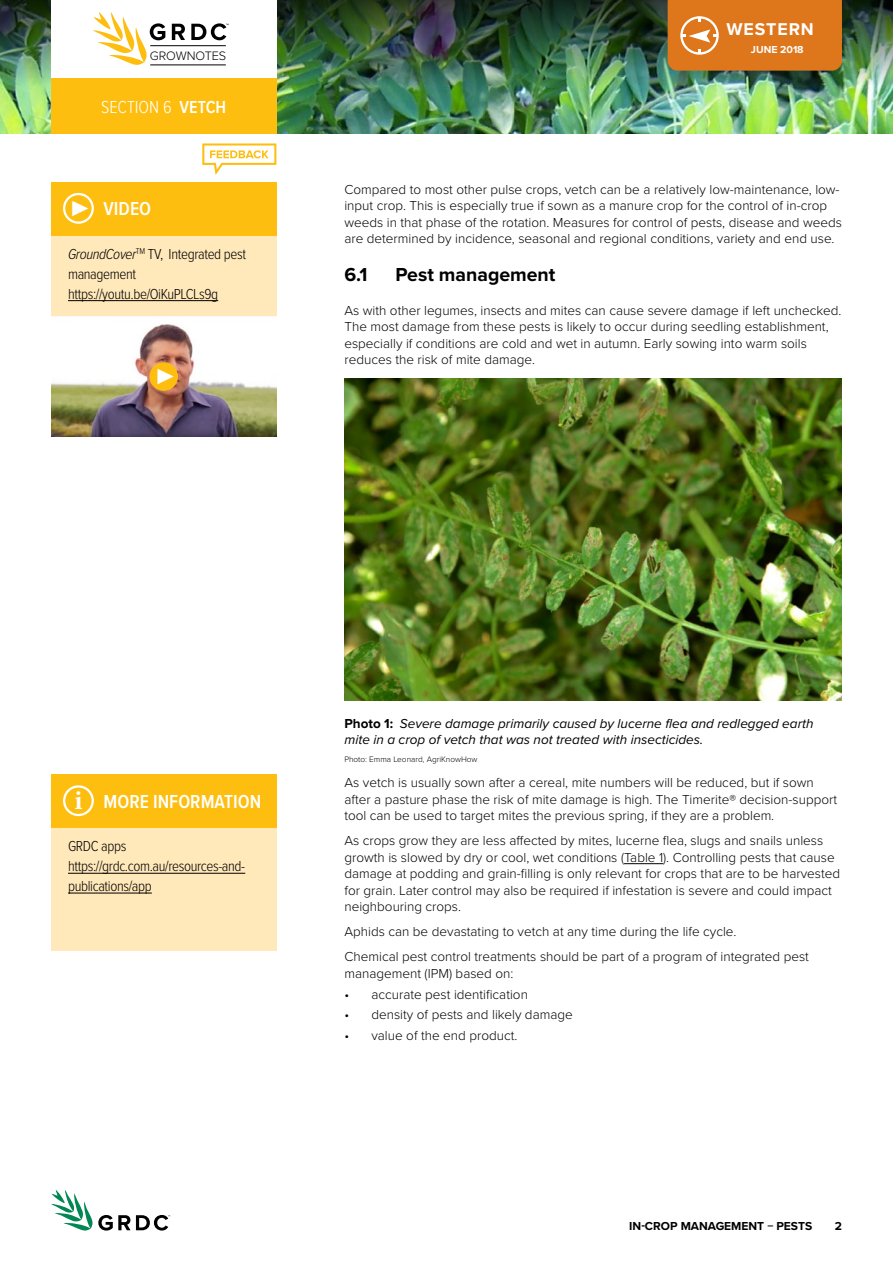
<style>
.page{position:relative;width:893px;height:1263px;background:#fff}
.page>*{position:absolute;margin:0;border:0;box-sizing:border-box;transform-origin:0 0}
.t1{font:700 33px "Minion Pro";color:#fff}
.t2{font:600 19.5px "Proxima Nova Cond";color:#fff}
.t3{font:700 19.5px "Proxima Nova";color:#000}
.t4{font:300 18px "Proxima Nova Cond";color:#fff}
.t5{font:700 17.7px "Proxima Nova";letter-spacing:.05em;color:#fff}
.t6{font:300 15px/19.8px "Proxima Nova Cond";letter-spacing:-.025em;color:#000}
.t7{font:300 13.5px/16.5px "Proxima Nova";color:#000}
.t8{font:italic 13.5px/16.5px "Proxima Nova";color:#000}
.t9{font:300 12.75px "Proxima Nova";letter-spacing:-.01em;color:#000}
.t10{font:700 12px "Proxima Nova";color:#000}
.t11{font:700 10.5px "Proxima Nova";color:#fff}
.t12{font:300 8.25px "Proxima Nova";color:#000}
.s1{font-weight:600}
.s2{font-family:"Minion Pro";font-weight:700;font-size:33px}
.s3{font-style:italic}
.s4{font-family:"Minion Pro";font-weight:700;font-size:27px}
.s5{font-weight:700;font-style:normal}
</style>
<div class="page">
<img style="left:0;top:117px;width:893px;height:16px">
<img style="left:0;top:0;width:893px;height:117px">
<svg style="left:51px;top:1190px;width:119px;height:41px"></svg>
<div style="left:51px;top:0;width:225px;height:81px;background:#fff"></div>
<div style="left:51px;top:78px;width:225px;height:55px;background:#febe10"></div>
<hr style="left:150px;top:45px;width:76px;height:1px;background:#000">
<hr style="left:150px;top:65px;width:76px;height:1px;background:#000">
<svg style="left:93px;top:12px;width:72px;height:53px"></svg>
<svg style="left:172px;top:24px;width:13px;height:16px"></svg>
<svg style="left:191px;top:23px;width:38px;height:17px"></svg>
<div style="left:668px;top:0;width:174px;height:71px;background:#de761c"></div>
<hr style="left:624px;top:863px;width:39px;height:1px;background:#000">
<div style="left:51px;top:183px;width:225px;height:175px;background:#ffe8ba"></div>
<hr style="left:68px;top:300px;width:150px;height:1px;background:#000">
<div style="left:51px;top:182px;width:225px;height:53px;background:#febe10"></div>
<div style="left:63px;top:193px;width:31px;height:31px;border:2px solid #fff;border-radius:50%"></div>
<img style="left:51px;top:316px;width:225px;height:120px">
<div style="left:149px;top:362px;width:29px;height:29px;background:#febe10;border-radius:50%"></div>
<img style="left:344px;top:379px;width:498px;height:321px">
<div style="left:51px;top:775px;width:225px;height:175px;background:#ffe8ba"></div>
<hr style="left:68px;top:873px;width:177px;height:1px;background:#000">
<hr style="left:68px;top:893px;width:84px;height:1px;background:#000">
<div style="left:51px;top:774px;width:225px;height:54px;background:#febe10"></div>
<div style="left:63px;top:785px;width:31px;height:31px;border:2px solid #fff;border-radius:50%"></div>
<svg style="left:202px;top:143px;width:74px;height:32px"></svg>
<p class="t9" style="left:150px;top:48px;width:78px">GROWNOTES</p>
<h3 class="t4" style="left:101px;top:94px;width:127px">Section 6 <span class="s1">VETCH</span></h3>
<h2 class="t2" style="left:70px;top:194px;width:83px"><span class="s2">▶</span> VIDEO</h2>
<p class="t6" style="left:68px;top:243px;width:180px"><span class="s3">GroundCover</span><sup>TM</sup> TV, Integrated pest management https://youtu.be/OiKuPLCLs9g</p>
<h1 class="t1" style="left:155px;top:351px;width:21px">▶</h1>
<h3 class="t5" style="left:726px;top:19px;width:89px">WESTERN</h3>
<p class="t11" style="left:751px;top:41px;width:54px">JUNE 2018</p>
<p class="t7" style="left:344px;top:180px;width:499px">Compared to most other pulse crops, vetch can be a relatively low-maintenance, low&shy;input crop. This is especially true if sown as a manure crop for the control of in-crop weeds in that phase of the rotation. Measures for control of pests, disease and weeds are determined by incidence, seasonal and regional conditions, variety and end use.</p>
<h2 class="t3" style="left:344px;top:260px;width:24px">6.1</h2>
<h2 class="t3" style="left:395px;top:260px;width:162px">PEST MANAGEMENT</h2>
<p class="t7" style="left:344px;top:301px;width:498px">As with other legumes, insects and mites can cause severe damage if left unchecked.<br>The most damage from these pests is likely to occur during seedling establishment, especially if conditions are cold and wet in autumn. Early sowing into warm soils reduces the risk of mite damage.</p>
<h2 class="t2" style="left:74px;top:787px;width:188px"><span class="s4">i</span> MORE INFORMATION</h2>
<p class="t6" style="left:68px;top:836px;width:179px">GRDC apps https://grdc.com.au/resources-and&shy;publications/app</p>
<p class="t8" style="left:344px;top:714px;width:471px"><span class="s5">PHOTO 1:</span> Severe damage primarily caused by lucerne flea and redlegged earth mite in a crop of vetch that was not treated with insecticides.</p>
<p class="t12" style="left:344px;top:753px;width:135px">Photo: Emma Leonard, AgriKnowHow</p>
<p class="t7" style="left:344px;top:774px;width:494px">As vetch is usually sown after a cereal, mite numbers will be reduced, but if sown after a pasture phase the risk of mite damage is high. The Timerite® decision-support tool can be used to target mites the previous spring, if they are a problem.</p>
<p class="t7" style="left:344px;top:832px;width:497px">As crops grow they are less affected by mites, lucerne flea, slugs and snails unless growth is slowed by dry or cool, wet conditions (Table 1). Controlling pests that cause damage at podding and grain-filling is only relevant for crops that are to be harvested for grain. Later control may also be required if infestation is severe and could impact neighbouring crops.</p>
<p class="t7" style="left:344px;top:919px;width:466px;line-height:25px">Aphids can be devastating to vetch at any time during the life cycle.<br>Chemical pest control treatments should be part of a program of integrated pest</p>
<p class="t7" style="left:344px;top:964px;width:170px">management (IPM) based on:</p>
<p class="t7" style="left:344px;top:985px;width:185px">• accurate pest identification</p>
<p class="t7" style="left:344px;top:1006px;width:230px">• density of pests and likely damage</p>
<p class="t7" style="left:344px;top:1027px;width:174px">• value of the end product.</p>
<p class="t10" style="left:629px;top:1217px;width:184px">IN-CROP MANAGEMENT − PESTS</p>
<p class="t10" style="left:835px;top:1217px;width:9px">2</p>
</div>
